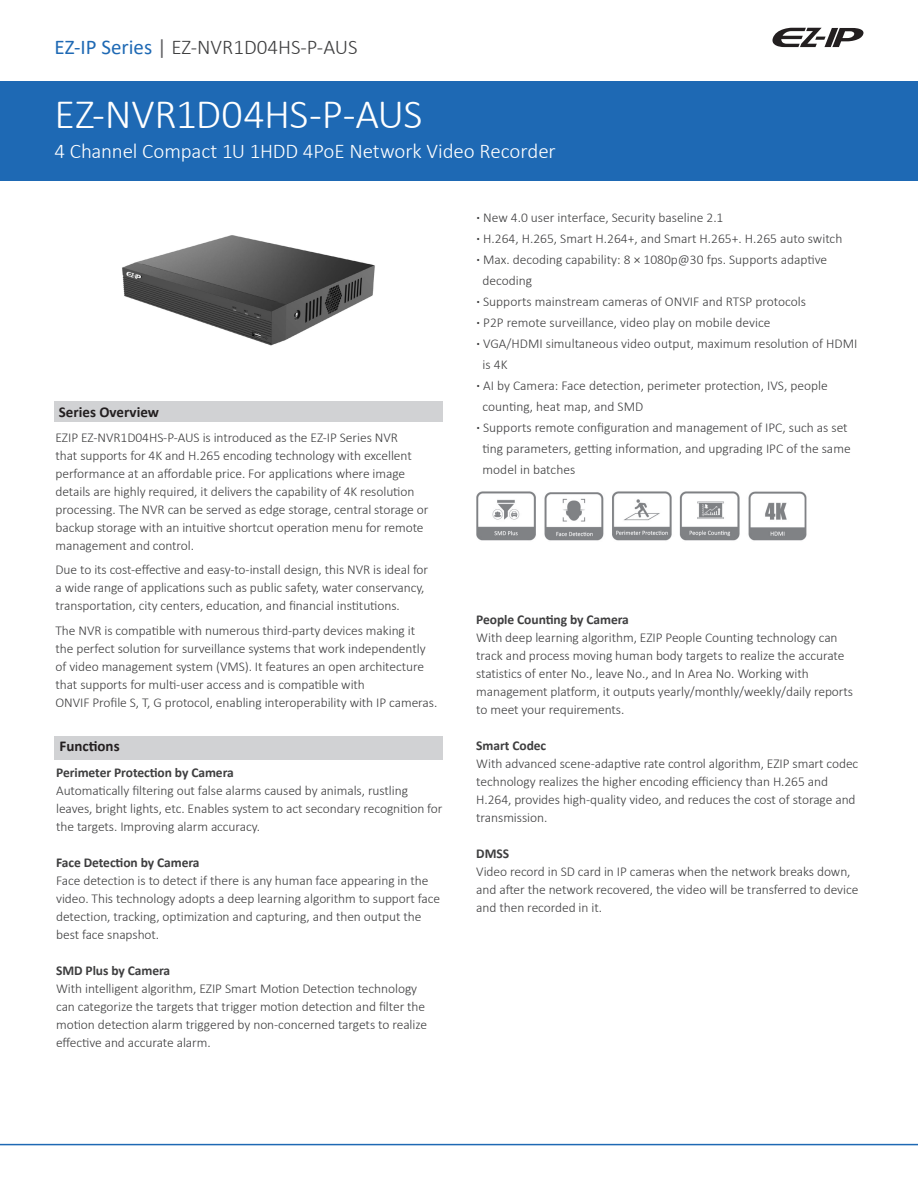
<style>
.page{position:relative;width:918px;height:1188px;background:#fff}
.page>*{position:absolute;margin:0;border:0;box-sizing:border-box;transform-origin:0 0}
.t1{font:300 42px "Calibri";letter-spacing:-.015em;color:#fff}
.t2{font:300 21px "Calibri";letter-spacing:-.005em;color:#fff}
.t3{font:300 21px "Calibri";color:#3e3e3f}
.t4{font:700 15px "Calibri";color:#231f20}
.t5{font:300 13.5px/18px "Calibri";letter-spacing:-.005em;color:#3e3e3f}
.t6{font:700 13.5px "Calibri";letter-spacing:-.005em;color:#3e3e3f}
.s1{font-weight:400;color:#1e69b4}
.s2{font-weight:400;color:#636366}
.s3{font-weight:700}
</style>
<div class="page">
<div style="left:0;top:81px;width:918px;height:100px;background:#1e69b4"></div>
<hr style="left:0;top:1144px;width:918px;height:1px;background:#1e69b4">
<div style="left:54px;top:736px;width:389px;height:23px;background:#d1d2d4"></div>
<div style="left:54px;top:401px;width:389px;height:21px;background:#d1d2d4"></div>
<svg style="left:772px;top:28px;width:91px;height:19px"></svg>
<img style="left:122px;top:235px;width:253px;height:111px">
<img style="left:476px;top:491px;width:331px;height:50px">
<p class="t3" style="left:55px;top:34px;width:305px"><span class="s1">EZ-IP Series</span> <span class="s2">|</span> EZ-NVR1D04HS-P-AUS</p>
<p class="t1" style="left:55px;top:88px;width:370px">EZ-NVR1D04HS-P-AUS</p>
<p class="t2" style="left:55px;top:138px;width:503px">4 Channel Compact 1U 1HDD 4PoE Network Video Recorder</p>
<p class="t4" style="left:59px;top:401px;width:102px">Series Overview</p>
<p class="t5" style="left:56px;top:428px;width:374px">EZIP EZ-NVR1D04HS-P-AUS is introduced as the EZ-IP Series NVR<br>that supports for 4K and H.265 encoding technology with excellent performance at an affordable price. For applications where image details are highly required, it delivers the capability of 4K resolution processing. The NVR can be served as edge storage, central storage or backup storage with an intuitive shortcut operation menu for remote management and control.</p>
<p class="t5" style="left:56px;top:561px;width:374px">Due to its cost-effective and easy-to-install design, this NVR is ideal for a wide range of applications such as public safety, water conservancy, transportation, city centers, education, and financial institutions.</p>
<p class="t5" style="left:56px;top:622px;width:383px">The NVR is compatible with numerous third-party devices making it<br>the perfect solution for surveillance systems that work independently of video management system (VMS). It features an open architecture that supports for multi-user access and is compatible with<br>ONVIF Profile S, T, G protocol, enabling interoperability with IP cameras.</p>
<p class="t4" style="left:60px;top:735px;width:62px">Functions</p>
<p class="t6" style="left:56px;top:763px;width:179px">Perimeter Protection by Camera</p>
<p class="t5" style="left:56px;top:781px;width:388px">Automatically filtering out false alarms caused by animals, rustling leaves, bright lights, etc. Enables system to act secondary recognition for the targets. Improving alarm accuracy.</p>
<p class="t6" style="left:56px;top:853px;width:145px">Face Detection by Camera</p>
<p class="t5" style="left:56px;top:871px;width:385px">Face detection is to detect if there is any human face appearing in the video. This technology adopts a deep learning algorithm to support face detection, tracking, optimization and capturing, and then output the best face snapshot.</p>
<p class="t6" style="left:56px;top:961px;width:116px">SMD Plus by Camera</p>
<p class="t5" style="left:56px;top:979px;width:372px">With intelligent algorithm, EZIP Smart Motion Detection technology can categorize the targets that trigger motion detection and filter the motion detection alarm triggered by non-concerned targets to realize effective and accurate alarm.</p>
<p class="t5" style="left:477px;top:207px;width:367px;line-height:21px"><span class="s3">·</span> New 4.0 user interface, Security baseline 2.1<br><span class="s3">·</span> H.264, H.265, Smart H.264+, and Smart H.265+. H.265 auto switch <span class="s3">·</span> Max. decoding capability: 8 × 1080p@30 fps. Supports adaptive</p>
<p class="t5" style="left:477px;top:270px;width:331px;line-height:21px;text-indent:6px">decoding<br><span class="s3">·</span> Supports mainstream cameras of ONVIF and RTSP protocols</p>
<p class="t5" style="left:477px;top:312px;width:382px;line-height:21px"><span class="s3">·</span> P2P remote surveillance, video play on mobile device<br><span class="s3">·</span> VGA/HDMI simultaneous video output, maximum resolution of HDMI</p>
<p class="t5" style="left:477px;top:354px;width:353px;line-height:21px;text-indent:6px">is 4K<br><span class="s3">·</span> AI by Camera: Face detection, perimeter protection, IVS, people</p>
<p class="t5" style="left:483px;top:397px;width:162px">counting, heat map, and SMD</p>
<p class="t5" style="left:477px;top:418px;width:373px"><span class="s3">·</span> Supports remote configuration and management of IPC, such as set</p>
<p class="t5" style="left:483px;top:439px;width:370px">ting parameters, getting information, and upgrading IPC of the same</p>
<p class="t5" style="left:483px;top:460px;width:94px">model in batches</p>
<p class="t6" style="left:476px;top:610px;width:154px">People Counting by Camera</p>
<p class="t5" style="left:476px;top:629px;width:378px">With deep learning algorithm, EZIP People Counting technology can track and process moving human body targets to realize the accurate statistics of enter No., leave No., and In Area No. Working with management platform, it outputs yearly/monthly/weekly/daily reports to meet your requirements.</p>
<p class="t6" style="left:476px;top:736px;width:71px">Smart Codec</p>
<p class="t5" style="left:476px;top:755px;width:384px">With advanced scene-adaptive rate control algorithm, EZIP smart codec technology realizes the higher encoding efficiency than H.265 and H.264, provides high-quality video, and reduces the cost of storage and transmission.</p>
<p class="t6" style="left:476px;top:844px;width:34px">DMSS</p>
<p class="t5" style="left:476px;top:863px;width:384px">Video record in SD card in IP cameras when the network breaks down, and after the network recovered, the video will be transferred to device and then recorded in it.</p>
</div>
